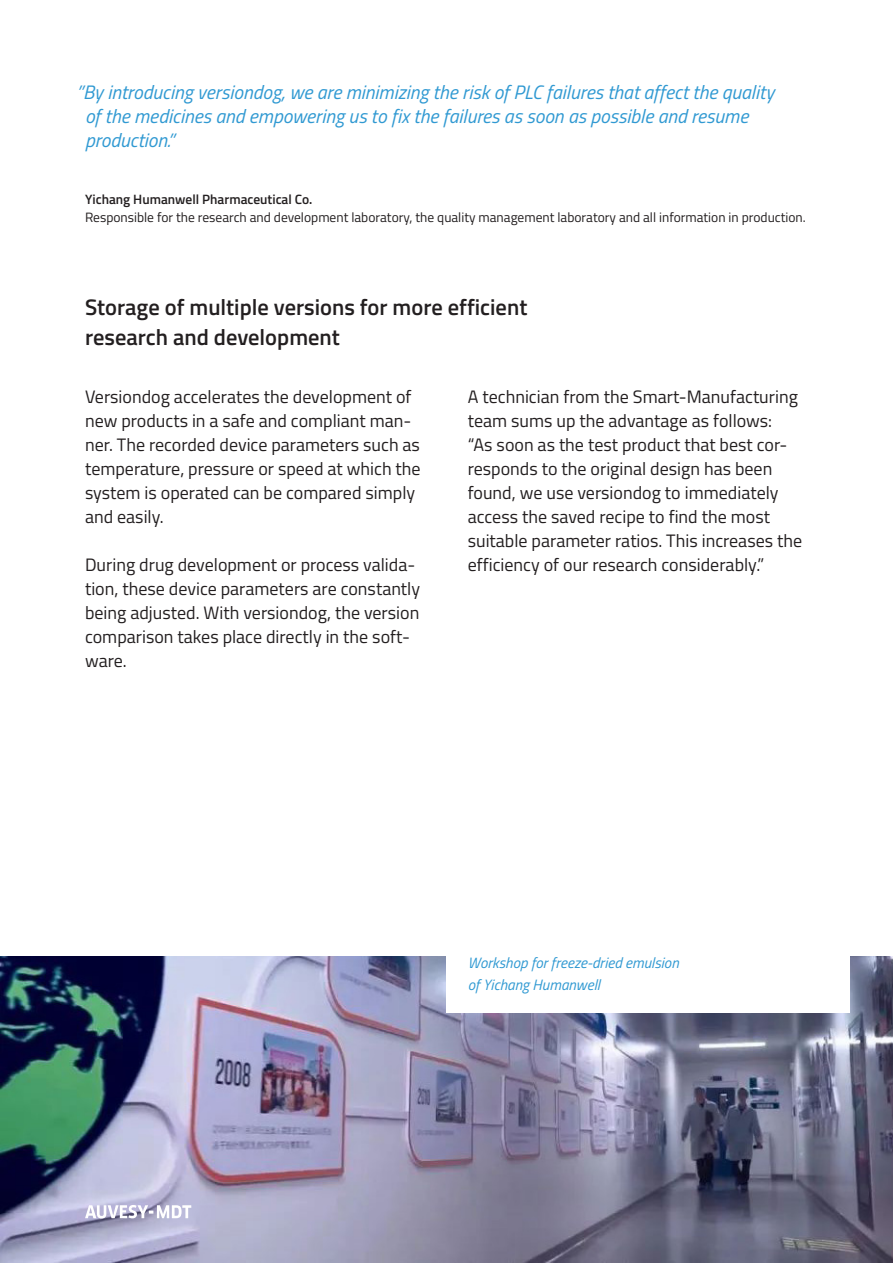
<style>
.page{position:relative;width:893px;height:1263px;background:#fff}
.page>*{position:absolute;margin:0;border:0;box-sizing:border-box;transform-origin:0 0}
.t1{font:600 22.5px "Titillium Web";color:#231f20}
.t2{font:italic 19.5px "Titillium Web";color:#3099d2}
.t3{font:18px/24px "Titillium Web";color:#231f20}
.t4{font:italic 15px "Titillium Web";color:#3099d2}
.t5{font:13.5px "Titillium Web";color:#231f20}
.t6{font:600 13.5px "Titillium Web";color:#231f20}
</style>
<div class="page">
<img style="left:0;top:957px;width:893px;height:306px">
<div style="left:446px;top:926px;width:404px;height:86px;background:#fff"></div>
<svg style="left:85px;top:1205px;width:106px;height:13px"></svg>
<p class="t2" style="left:77px;top:78px;width:699px">”By introducing versiondog, we are minimizing the risk of PLC failures that affect the quality</p>
<p class="t2" style="left:85px;top:102px;width:665px">of the medicines and empowering us to fix the failures as soon as possible and resume</p>
<p class="t2" style="left:85px;top:126px;width:91px">production.”</p>
<p class="t6" style="left:85px;top:190px;width:229px">Yichang Humanwell Pharmaceutical Co.</p>
<p class="t5" style="left:85px;top:208px;width:722px">Responsible for the research and development laboratory, the quality management laboratory and all information in production.</p>
<p class="t1" style="left:85px;top:290px;width:444px">Storage of multiple versions for more efficient</p>
<p class="t1" style="left:85px;top:320px;width:256px">research and development</p>
<p class="t3" style="left:85px;top:384px;width:337px">Versiondog accelerates the development of new products in a safe and compliant man&shy;ner. The recorded device parameters such as temperature, pressure or speed at which the system is operated can be compared simply and easily.</p>
<p class="t3" style="left:85px;top:552px;width:337px">During drug development or process valida&shy;tion, these device parameters are constantly being adjusted. With versiondog, the version comparison takes place directly in the soft&shy;ware.</p>
<p class="t3" style="left:468px;top:384px;width:336px">A technician from the Smart-Manufacturing team sums up the advantage as follows:<br>“As soon as the test product that best cor&shy;responds to the original design has been found, we use versiondog to immediately access the saved recipe to find the most suitable parameter ratios. This increases the efficiency of our research considerably.”</p>
<p class="t4" style="left:468px;top:951px;width:212px">Workshop for freeze-dried emulsion</p>
<p class="t4" style="left:468px;top:974px;width:134px">of Yichang Humanwell</p>
</div>
